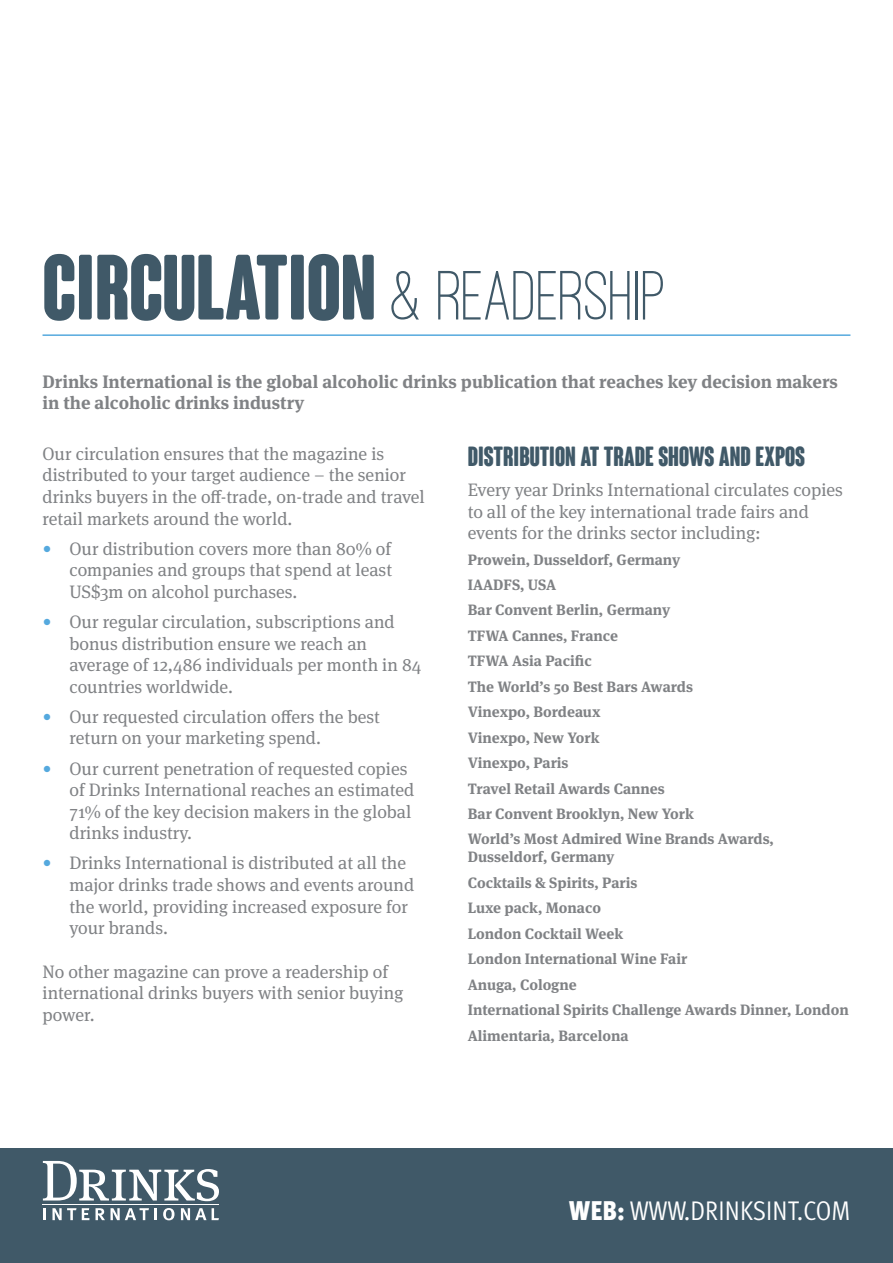
<style>
.page{position:relative;width:893px;height:1263px;background:#fff}
.page>*{position:absolute;margin:0;border:0;box-sizing:border-box;transform-origin:0 0}
.t1{font:700 condensed 90px "Coluna Rounded";color:#405968}
.t2{font:700 condensed 27px "Coluna Rounded";color:#405968}
.t3{font:27px "Meta OT Cond Norm";letter-spacing:.01em;color:#fff}
.t4{font:18px/21.6px "Meta Serif OT";color:#808285}
.t5{font:700 18px/21.6px "Meta Serif OT";color:#808285}
.t6{font:700 15px/18px "Meta Serif OT";color:#808285}
.s1{font-family:"Ostrich Sans";font-weight:500;font-stretch:normal;font-size:72px}
.s2{color:#55a9de}
.s3{font-family:"Meta OT";font-weight:900;font-stretch:condensed}
</style>
<div class="page">
<div style="left:0;top:1148px;width:893px;height:115px;background:#405968"></div>
<svg style="left:43px;top:1161px;width:176px;height:40px"></svg>
<hr style="left:43px;top:1204px;width:176px;height:1px;background:#fff">
<svg style="left:43px;top:1208px;width:2px;height:12px"></svg>
<svg style="left:52px;top:1208px;width:37px;height:12px"></svg>
<svg style="left:96px;top:1208px;width:9px;height:12px"></svg>
<svg style="left:111px;top:1208px;width:46px;height:12px"></svg>
<svg style="left:163px;top:1208px;width:11px;height:12px"></svg>
<svg style="left:181px;top:1208px;width:38px;height:12px"></svg>
<hr style="left:43px;top:334px;width:807px;height:2px;background:#55a9de">
<p class="t1" style="left:43px;top:239px;width:626px">CIRCULATION <span class="s1">&amp; READERSHIP</span></p>
<p class="t5" style="left:43px;top:371px;width:797px">Drinks International is the global alcoholic drinks publication that reaches key decision makers in the alcoholic drinks industry</p>
<p class="t4" style="left:43px;top:443px;width:384px">Our circulation ensures that the magazine is distributed to your target audience – the senior drinks buyers in the off-trade, on-trade and travel retail markets around the world.</p>
<p class="t4" style="left:70px;top:538px;width:324px;text-align:justify;text-indent:-27px"><span class="s2">•</span> Our distribution covers more than 80% of companies and groups that spend at least US$3m on alcohol purchases.</p>
<p class="t4" style="left:70px;top:611px;width:353px;text-indent:-27px"><span class="s2">•</span> Our regular circulation, subscriptions and bonus distribution ensure we reach an average of 12,486 individuals per month in 84 countries worldwide.</p>
<p class="t4" style="left:70px;top:706px;width:312px;text-indent:-27px"><span class="s2">•</span> Our requested circulation offers the best return on your marketing spend.</p>
<p class="t4" style="left:70px;top:758px;width:346px;text-indent:-27px"><span class="s2">•</span> Our current penetration of requested copies of Drinks International reaches an estimated 71% of the key decision makers in the global drinks industry.</p>
<p class="t4" style="left:70px;top:853px;width:346px;text-indent:-27px"><span class="s2">•</span> Drinks International is distributed at all the major drinks trade shows and events around the world, providing increased exposure for your brands.</p>
<p class="t4" style="left:43px;top:961px;width:362px">No other magazine can prove a readership of international drinks buyers with senior buying power.</p>
<p class="t2" style="left:468px;top:442px;width:339px">DISTRIBUTION AT TRADE SHOWS AND EXPOS</p>
<p class="t4" style="left:468px;top:479px;width:377px">Every year Drinks International circulates copies to all of the key international trade fairs and events for the drinks sector including:</p>
<p class="t6" style="left:468px;top:550px;width:214px">Prowein, Dusseldorf, Germany</p>
<p class="t6" style="left:468px;top:576px;width:90px">IAADFS, USA</p>
<p class="t6" style="left:468px;top:601px;width:204px">Bar Convent Berlin, Germany</p>
<p class="t6" style="left:468px;top:627px;width:152px">TFWA Cannes, France</p>
<p class="t6" style="left:468px;top:652px;width:125px">TFWA Asia Pacific</p>
<p class="t6" style="left:468px;top:678px;width:227px">The World’s 50 Best Bars Awards</p>
<p class="t6" style="left:468px;top:703px;width:134px">Vinexpo, Bordeaux</p>
<p class="t6" style="left:468px;top:728px;width:133px">Vinexpo, New York</p>
<p class="t6" style="left:468px;top:754px;width:102px">Vinexpo, Paris</p>
<p class="t6" style="left:468px;top:779px;width:199px">Travel Retail Awards Cannes</p>
<p class="t6" style="left:468px;top:805px;width:228px">Bar Convent Brooklyn, New York</p>
<p class="t6" style="left:468px;top:830px;width:308px">World’s Most Admired Wine Brands Awards,<br>Dusseldorf, Germany</p>
<p class="t6" style="left:468px;top:874px;width:171px">Cocktails &amp; Spirits, Paris</p>
<p class="t6" style="left:468px;top:899px;width:135px">Luxe pack, Monaco</p>
<p class="t6" style="left:468px;top:925px;width:157px">London Cocktail Week</p>
<p class="t6" style="left:468px;top:950px;width:221px">London International Wine Fair</p>
<p class="t6" style="left:468px;top:975px;width:111px">Anuga, Cologne</p>
<p class="t6" style="left:468px;top:1001px;width:382px">International Spirits Challenge Awards Dinner, London</p>
<p class="t6" style="left:468px;top:1026px;width:162px">Alimentaria, Barcelona</p>
<h2 class="t3" style="left:569px;top:1194px;width:283px"><span class="s3">WEB:</span> WWW.DRINKSINT.COM</h2>
</div>
